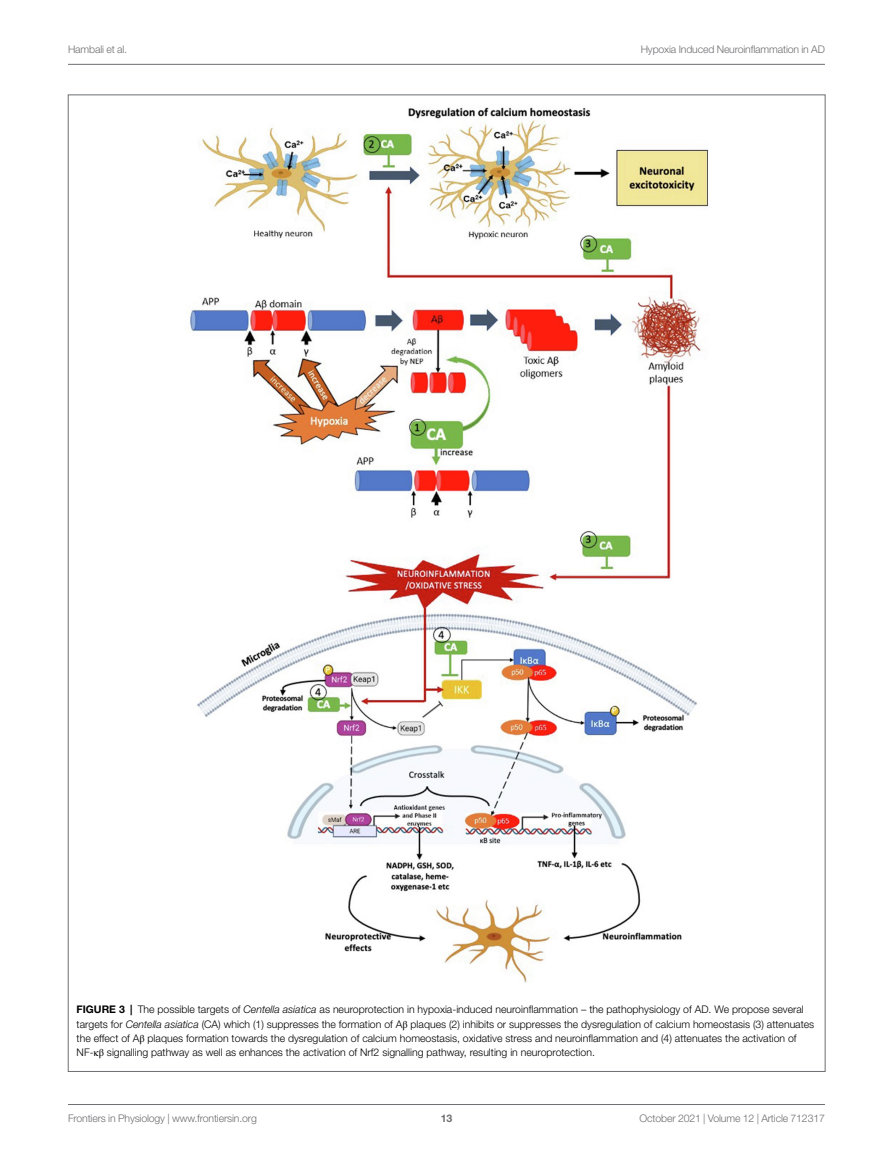
<style>
.page{position:relative;width:893px;height:1170px;background:#fff}
.page>*{position:absolute;margin:0;border:0;box-sizing:border-box;transform-origin:0 0}
.FIG_LEG{font:300 10.5px/14.2px "Helvetica Neue LT Std";color:#000}
.t1{font:300 10.5px "Helvetica Neue LT Std";letter-spacing:-.015em;color:#6d6e71}
.t2{font:700 10.5px "Helvetica Neue LT Std";color:#6d6e71}
.s1{font-weight:700}
.s2{font-style:italic}
.s3{font-family:"STIX General";font-weight:400}
</style>
<div class="page">
<hr style="left:68px;top:64px;width:757px;height:1px;background:#6d6e71">
<hr style="left:68px;top:1104px;width:757px;height:1px;background:#6d6e71">
<img style="left:190px;top:107px;width:518px;height:876px">
<p class="t1" style="left:68px;top:42px;width:61px">Hambali et al.</p>
<p class="t1" style="left:641px;top:42px;width:186px">Hypoxia Induced Neuroinflammation in AD</p>
<p class="FIG_LEG" style="left:77px;top:1002px;width:739px"><span class="s1">FIGURE 3 |</span> The possible targets of <span class="s2">Centella asiatica</span> as neuroprotection in hypoxia-induced neuroinflammation – the pathophysiology of AD. We propose several targets for <span class="s2">Centella asiatica</span> (CA) which (1) suppresses the formation of A<span class="s3">β</span> plaques (2) inhibits or suppresses the dysregulation of calcium homeostasis (3) attenuates the effect of A<span class="s3">β</span> plaques formation towards the dysregulation of calcium homeostasis, oxidative stress and neuroinflammation and (4) attenuates the activation of NF-<span class="s3">κβ</span> signalling pathway as well as enhances the activation of Nrf2 signalling pathway, resulting in neuroprotection.</p>
<p class="t1" style="left:68px;top:1111px;width:190px">Frontiers in Physiology | www.frontiersin.org</p>
<p class="t2" style="left:441px;top:1111px;width:13px">13</p>
<p class="t1" style="left:640px;top:1111px;width:187px">October 2021 | Volume 12 | Article 712317</p>
</div>
